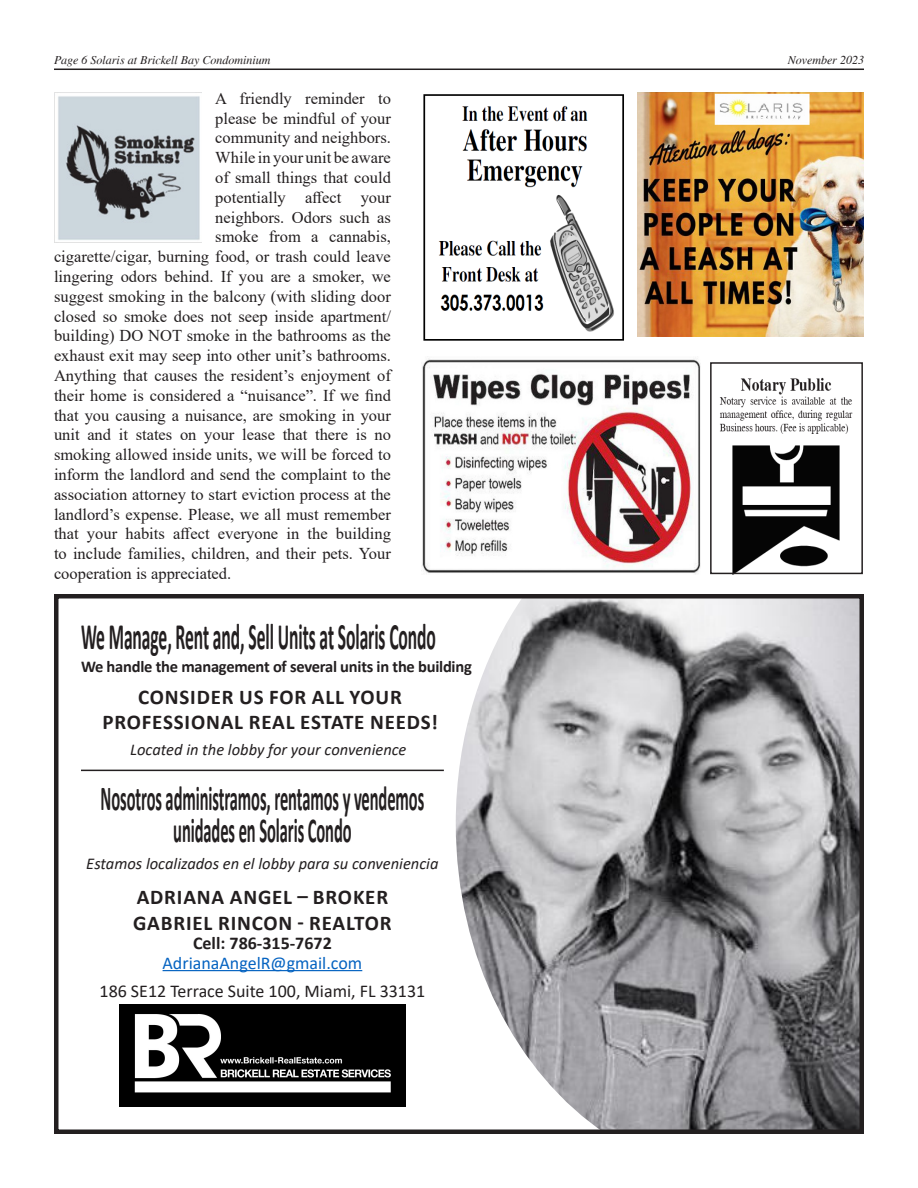
<style>
.page{position:relative;width:918px;height:1188px;background:#fff}
.page>*{position:absolute;margin:0;border:0;box-sizing:border-box;transform-origin:0 0}
.t1{font:700 37.5px "Calibri";letter-spacing:-.005em;color:#231f20;scale:.47 1}
.t2{font:700 35.25px/31.5px "Calibri";letter-spacing:-.005em;color:#231f20;text-align:center;scale:.47 1}
.t3{font:700 21px/25.2px "Calibri";letter-spacing:.04em;color:#231f20;text-align:center}
.t4{font:18px/19.5px "Calibri";color:#0563c1;text-align:center}
.t5{font:18px "Calibri";color:#231f20}
.t6{font:16.5px "Times New Roman";color:#231f20}
.t7{font:italic 16.5px "Calibri";color:#231f20}
.t8{font:700 16.5px "Calibri";letter-spacing:-.015em;color:#231f20}
.t9{font:italic 12px "Times";color:#231f20}
.s1{font-weight:700;color:#231f20}
</style>
<div class="page">
<hr style="left:54px;top:69px;width:810px;height:1px;background:#231f20">
<img style="left:119px;top:1005px;width:287px;height:102px">
<img style="left:456px;top:599px;width:403px;height:530px">
<hr style="left:81px;top:770px;width:363px;height:1px;background:#231f20">
<div style="left:54px;top:594px;width:810px;height:540px;border:4px solid #231f20"></div>
<hr style="left:163px;top:970px;width:199px;height:1px;background:#0563c1">
<img style="left:720px;top:377px;width:133px;height:194px">
<div style="left:710px;top:362px;width:153px;height:212px;border:2px solid #231f20"></div>
<img style="left:54px;top:93px;width:146px;height:149px">
<img style="left:423px;top:94px;width:201px;height:247px">
<img style="left:422px;top:358px;width:278px;height:216px">
<img style="left:637px;top:92px;width:227px;height:244px">
<p class="t9" style="left:54px;top:53px;width:218px">Page 6 Solaris at Brickell Bay Condominium</p>
<p class="t9" style="left:788px;top:53px;width:78px">November 2023</p>
<p class="t6" style="left:215px;top:87px;width:177px">A friendly reminder to</p>
<p class="t6" style="left:215px;top:106px;width:177px">please be mindful of your</p>
<p class="t6" style="left:215px;top:126px;width:177px">community and neighbors.</p>
<p class="t6" style="left:215px;top:146px;width:177px">While in your unit be aware</p>
<p class="t6" style="left:215px;top:166px;width:177px">of small things that could</p>
<p class="t6" style="left:215px;top:186px;width:177px">potentially affect your</p>
<p class="t6" style="left:215px;top:205px;width:177px">neighbors. Odors such as</p>
<p class="t6" style="left:215px;top:225px;width:177px">smoke from a cannabis,</p>
<p class="t6" style="left:54px;top:245px;width:338px">cigarette/cigar, burning food, or trash could leave</p>
<p class="t6" style="left:54px;top:265px;width:338px">lingering odors behind. If you are a smoker, we</p>
<p class="t6" style="left:54px;top:285px;width:338px">suggest smoking in the balcony (with sliding door</p>
<p class="t6" style="left:54px;top:304px;width:338px">closed so smoke does not seep inside apartment/</p>
<p class="t6" style="left:54px;top:324px;width:338px">building) DO NOT smoke in the bathrooms as the</p>
<p class="t6" style="left:54px;top:344px;width:338px">exhaust exit may seep into other unit’s bathrooms.</p>
<p class="t6" style="left:54px;top:364px;width:338px">Anything that causes the resident’s enjoyment of</p>
<p class="t6" style="left:54px;top:384px;width:338px">their home is considered a “nuisance”. If we find</p>
<p class="t6" style="left:54px;top:403px;width:338px">that you causing a nuisance, are smoking in your</p>
<p class="t6" style="left:54px;top:423px;width:338px">unit and it states on your lease that there is no</p>
<p class="t6" style="left:54px;top:443px;width:338px">smoking allowed inside units, we will be forced to</p>
<p class="t6" style="left:54px;top:463px;width:338px">inform the landlord and send the complaint to the</p>
<p class="t6" style="left:54px;top:483px;width:338px">association attorney to start eviction process at the</p>
<p class="t6" style="left:54px;top:502px;width:338px">landlord’s expense. Please, we all must remember</p>
<p class="t6" style="left:54px;top:522px;width:338px">that your habits affect everyone in the building</p>
<p class="t6" style="left:54px;top:542px;width:338px">to include families, children, and their pets. Your</p>
<p class="t6" style="left:54px;top:562px;width:179px">cooperation is appreciated.</p>
<p class="t1" style="left:81px;top:610px;width:757px">We Manage, Rent and, Sell Units at Solaris Condo</p>
<p class="t8" style="left:81px;top:655px;width:392px">We handle the management of several units in the building</p>
<p class="t3" style="left:102px;top:684px;width:337px">CONSIDER US FOR ALL YOUR<br>PROFESSIONAL REAL ESTATE NEEDS!</p>
<p class="t7" style="left:130px;top:738px;width:278px">Located in the lobby for your convenience</p>
<p class="t2" style="left:101px;top:782px;width:690px">Nosotros administramos, rentamos y vendemos unidades en Solaris Condo</p>
<p class="t7" style="left:86px;top:853px;width:354px">Estamos localizados en el lobby para su conveniencia</p>
<p class="t3" style="left:133px;top:885px;width:260px;text-align:left">ADRIANA ANGEL – BROKER<br>GABRIEL RINCON - REALTOR</p>
<p class="t4" style="left:163px;top:933px;width:201px"><span class="s1">Cell: 786-315-7672<br></span>AdrianaAngelR@gmail.com</p>
<p class="t5" style="left:100px;top:979px;width:327px">186 SE12 Terrace Suite 100, Miami, FL 33131</p>
</div>
